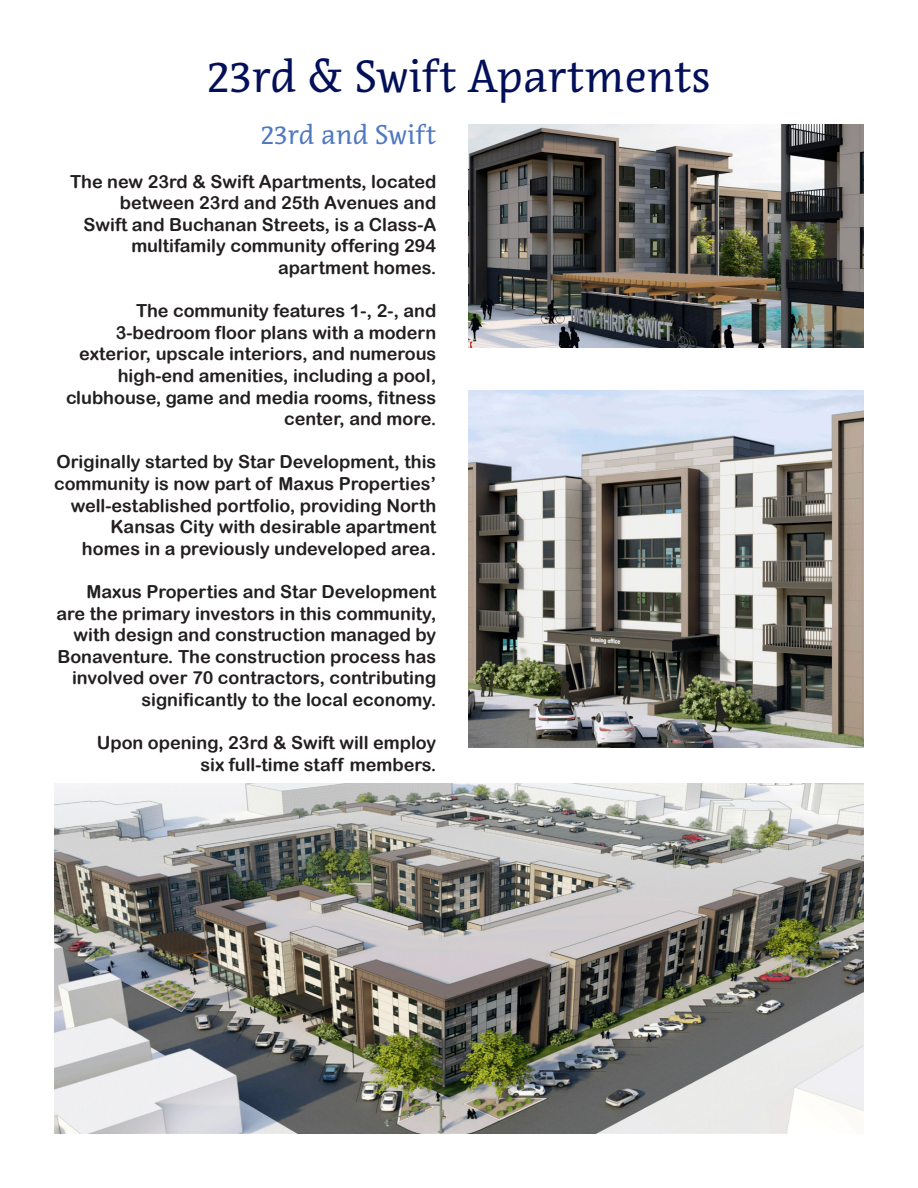
<style>
.page{position:relative;width:918px;height:1188px;background:#fff}
.page>*{position:absolute;margin:0;border:0;box-sizing:border-box;transform-origin:0 0}
.t1{font:300 45px "Acuta";color:#031059}
.t2{font:300 27px "Acuta";color:#4e78c0}
.t3{font:18px/21.6px "Arial Rounded MT Bold";color:#231f20;text-align:right}
</style>
<div class="page">
<img style="left:54px;top:783px;width:810px;height:351px">
<img style="left:468px;top:124px;width:396px;height:224px">
<img style="left:468px;top:390px;width:396px;height:357px">
<p class="t1" style="left:207px;top:50px;width:505px">23rd &amp; Swift Apartments</p>
<p class="t2" style="left:261px;top:119px;width:177px">23rd and Swift</p>
<p class="t3" style="left:70px;top:170px;width:368px">The new 23rd &amp; Swift Apartments, located between 23rd and 25th Avenues and<br>Swift and Buchanan Streets, is a Class-A multifamily community offering 294 apartment homes.</p>
<p class="t3" style="left:66px;top:300px;width:372px">The community features 1-, 2-, and 3-bedroom floor plans with a modern exterior, upscale interiors, and numerous high-end amenities, including a pool, clubhouse, game and media rooms, fitness center, and more.</p>
<p class="t3" style="left:54px;top:451px;width:384px">Originally started by Star Development, this community is now part of Maxus Properties’ well-established portfolio, providing North Kansas City with desirable apartment homes in a previously undeveloped area.</p>
<p class="t3" style="left:57px;top:581px;width:381px">Maxus Properties and Star Development are the primary investors in this community, with design and construction managed by Bonaventure. The construction process has involved over 70 contractors, contributing significantly to the local economy.</p>
<p class="t3" style="left:97px;top:732px;width:341px">Upon opening, 23rd &amp; Swift will employ</p>
<p class="t3" style="left:200px;top:753px;width:237px">six full-time staff members.</p>
</div>
